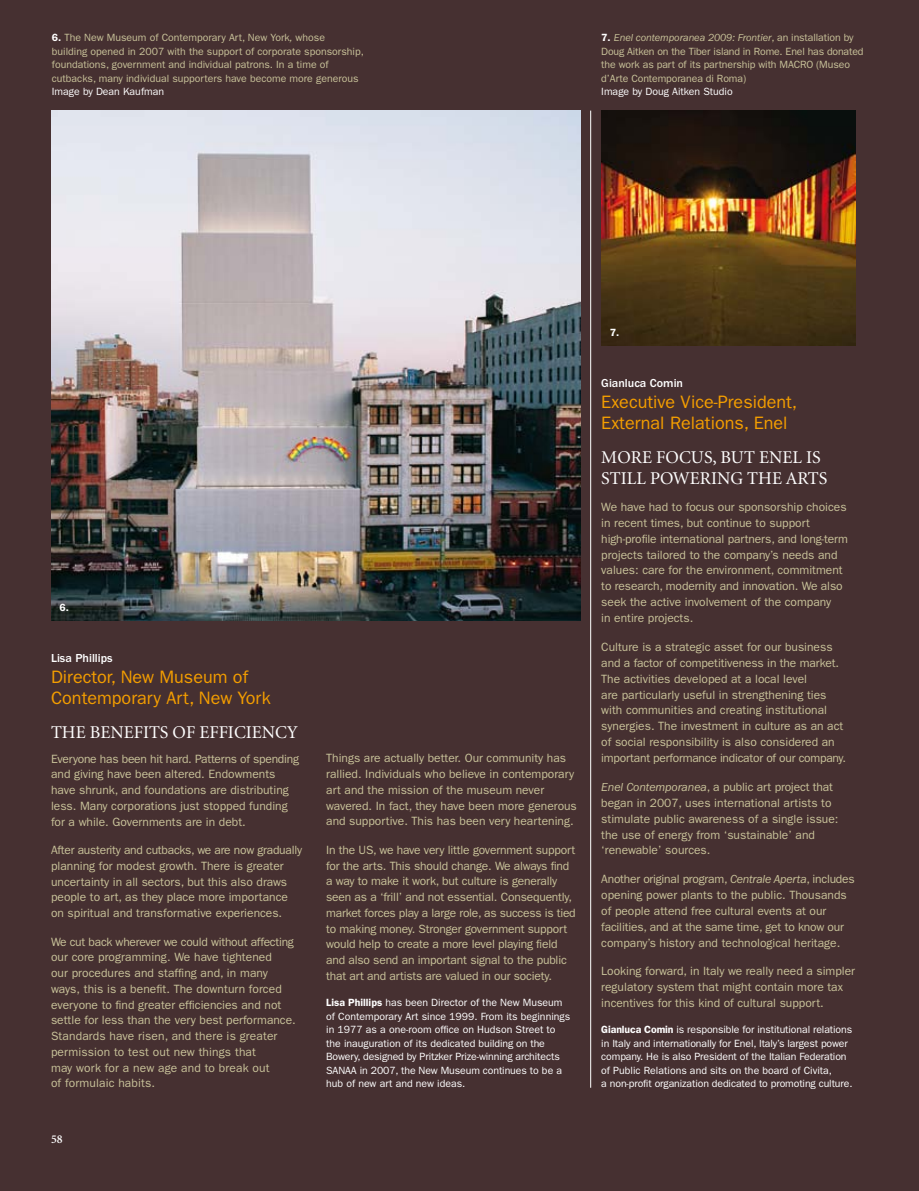
<style>
.page{position:relative;width:919px;height:1191px;background:#fff}
.page>*{position:absolute;margin:0;border:0;box-sizing:border-box;transform-origin:0 0}
.t1{font:18px/21px "ITC Franklin Gothic Std";color:#f49e00}
.t2{font:18px/21px "Minion Regular SC";color:#fff}
.t3{font:12px/15.8px "ITC Franklin Gothic Std";color:#c9c39a}
.t4{font:500 12px "ITC Franklin Gothic Std";color:#fff}
.t5{font:600 12px "Minion";color:#fff}
.t6{font:10.5px/13.5px "ITC Franklin Gothic Std";letter-spacing:-.01em;color:#fff}
.t7{font:10.5px/13.5px "ITC Franklin Gothic Std";color:#c9c39a}
.t8{font:600 10.5px "ITC Franklin Gothic Std";color:#fff}
.s1{font-weight:600;color:#fff}
.s2{font-style:italic}
.s3{font-weight:600}
</style>
<div class="page">
<div style="left:0;top:0;width:918px;height:1191px;background:#463031"></div>
<hr style="left:918px;top:0;width:1px;height:1191px;background:#463031">
<img style="left:51px;top:111px;width:529px;height:509px">
<img style="left:601px;top:111px;width:254px;height:234px">
<hr style="left:590px;top:111px;width:1px;height:976px;background:#fff">
<p class="t7" style="left:52px;top:31px;width:313px"><span class="s1">6.</span> The New Museum of Contemporary Art, New York<span class="s2">,</span> whose<br>building opened in 2007 with the support of corporate sponsorship, foundations, government and individual patrons. In a time of cutbacks, many individual supporters have become more generous</p>
<p class="t6" style="left:52px;top:85px;width:114px">Image by Dean Kaufman</p>
<p class="t7" style="left:601px;top:31px;width:264px"><span class="s1">7.</span> <span class="s2">Enel contemporanea 2009: Frontier</span>, an installation by Doug Aitken on the Tiber island in Rome. Enel has donated the work as part of its partnership with MACRO (Museo d’Arte Contemporanea di Roma)</p>
<p class="t6" style="left:601px;top:85px;width:133px">Image by Doug Aitken Studio</p>
<p class="t8" style="left:60px;top:601px;width:11px">6.</p>
<p class="t4" style="left:51px;top:651px;width:63px">Lisa Phillips</p>
<h1 class="t1" style="left:51px;top:667px;width:221px">Director, New Museum of<br>Contemporary Art, New York</h1>
<h1 class="t2" style="left:51px;top:722px;width:50px">THE BENEFITS</h1>
<h1 class="t2" style="left:173px;top:722px;width:38px">OF EFFICIENCY</h1>
<p class="t3" style="left:51px;top:750px;width:249px">Everyone has been hit hard. Patterns of spending and giving have been altered. Endowments have shrunk, and foundations are distributing less. Many corporations just stopped funding for a while. Governments are in debt.</p>
<p class="t3" style="left:51px;top:842px;width:252px">After austerity and cutbacks, we are now gradually planning for modest growth. There is greater uncertainty in all sectors, but this also draws people to art, as they place more importance on spiritual and transformative experiences.</p>
<p class="t3" style="left:51px;top:933px;width:246px">We cut back wherever we could without affecting our core programming. We have tightened<br>our procedures and staffing and, in many ways, this is a benefit. The downturn forced everyone to find greater efficiencies and not settle for less than the very best performance.<br>Standards have risen, and there is greater permission to test out new things that<br>may work for a new age and to break out<br>of formulaic habits.</p>
<p class="t5" style="left:51px;top:1132px;width:13px">58</p>
<p class="t3" style="left:326px;top:750px;width:252px">Things are actually better. Our community has rallied. Individuals who believe in contemporary art and the mission of the museum never wavered. In fact, they have been more generous and supportive. This has been very heartening.</p>
<p class="t3" style="left:326px;top:842px;width:251px">In the US, we have very little government support for the arts. This should change. We always find a way to make it work, but culture is generally seen as a ‘frill’ and not essential. Consequently, market forces play a large role, as success is tied to making money. Stronger government support would help to create a more level playing field and also send an important signal to the public that art and artists are valued in our society.</p>
<p class="t6" style="left:326px;top:996px;width:245px"><span class="s3">Lisa Phillips</span> has been Director of the New Museum of Contemporary Art since 1999. From its beginnings in 1977 as a one-room office on Hudson Street to the inauguration of its dedicated building on the Bowery, designed by Pritzker Prize-winning architects SANAA in 2007, the New Museum continues to be a hub of new art and new ideas.</p>
<p class="t8" style="left:609px;top:326px;width:11px">7.</p>
<p class="t4" style="left:601px;top:377px;width:83px">Gianluca Comin</p>
<h1 class="t1" style="left:601px;top:392px;width:197px">Executive Vice-President,<br>External Relations, Enel</h1>
<h1 class="t2" style="left:601px;top:447px;width:227px">MORE FOCUS, BUT ENEL IS<br>STILL POWERING THE ARTS</h1>
<p class="t3" style="left:601px;top:499px;width:248px">We have had to focus our sponsorship choices in recent times, but continue to support high-profile international partners, and long-term projects tailored to the company’s needs and values: care for the environment, commitment to research, modernity and innovation. We also seek the active involvement of the company<br>in entire projects.</p>
<p class="t3" style="left:601px;top:639px;width:246px">Culture is a strategic asset for our business and a factor of competitiveness in the market.<br>The activities developed at a local level<br>are particularly useful in strengthening ties with communities and creating institutional synergies. The investment in culture as an act of social responsibility is also considered an important performance indicator of our company.</p>
<p class="t3" style="left:601px;top:779px;width:239px"><span class="s2">Enel Contemporanea</span>, a public art project that began in 2007, uses international artists to stimulate public awareness of a single issue: the use of energy from ‘sustainable’ and ‘renewable’ sources.</p>
<p class="t3" style="left:601px;top:871px;width:255px">Another original program, <span class="s2">Centrale Aperta</span>, includes opening power plants to the public. Thousands of people attend free cultural events at our facilities, and at the same time, get to know our company’s history and technological heritage.</p>
<p class="t3" style="left:601px;top:963px;width:255px">Looking forward, in Italy we really need a simpler regulatory system that might contain more tax incentives for this kind of cultural support.</p>
<p class="t6" style="left:601px;top:1023px;width:253px"><span class="s3">Gianluca Comin</span> is responsible for institutional relations in Italy and internationally for Enel, Italy’s largest power company. He is also President of the Italian Federation of Public Relations and sits on the board of Civita,<br>a non-profit organization dedicated to promoting culture.</p>
</div>
